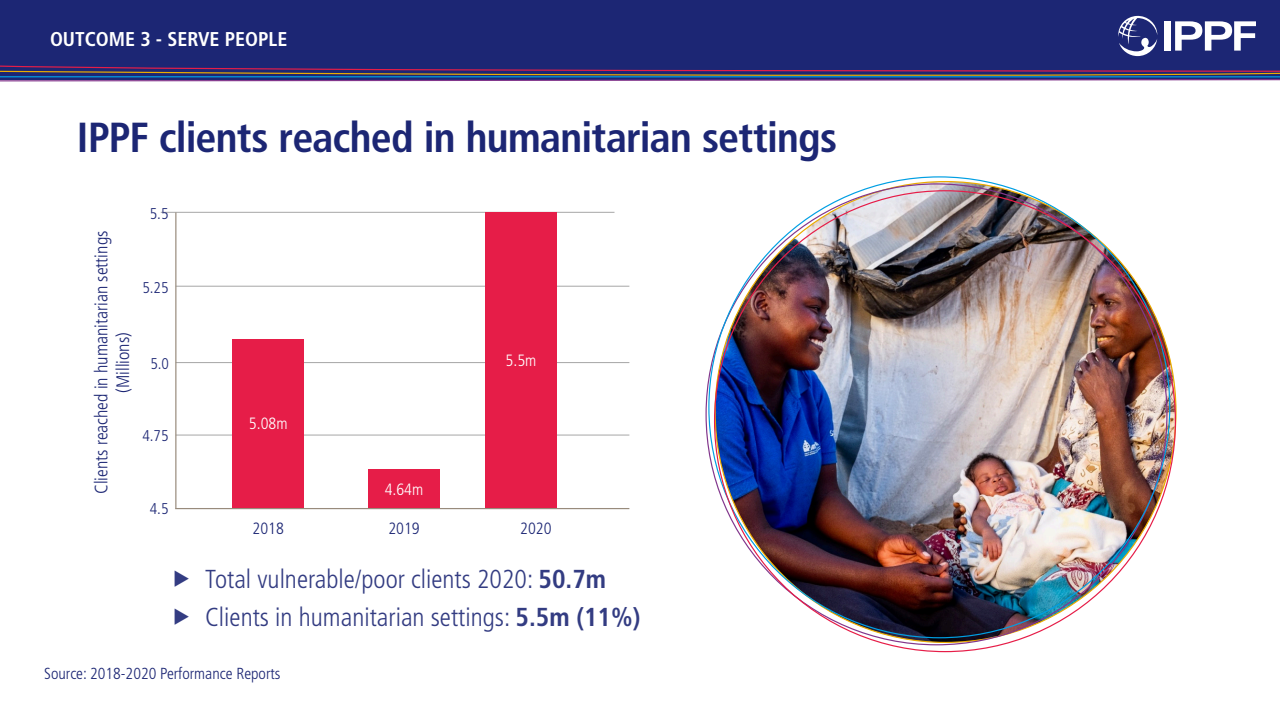
<style>
.page{position:relative;width:1280px;height:720px;background:#fff}
.page>*{position:absolute;margin:0;border:0;box-sizing:border-box;transform-origin:0 0}
.body-ol{font:700 condensed 42px "Frutiger LT Std";letter-spacing:-.02em;color:#1c2674}
.t1{font:300 condensed 26px "Frutiger LT Std";color:#333c82}
.t2{font:700 condensed 20px "Frutiger LT Std";color:#fff}
.t3{font:300 condensed 18px "Frutiger LT Std";color:#1c2674}
.t4{font:300 condensed 16.3px "Frutiger LT Std";color:#fff}
.t5{font:300 condensed 16.3px "Frutiger LT Std";color:#1c2674}
.t6{font:300 condensed 16px "Frutiger LT Std";color:#1c2674}
.t7{font:300 condensed 15.6px "Frutiger LT Std";color:#1c2674}
.s1{font-weight:700}
</style>
<div class="page">
<div style="left:0;top:0;width:1280px;height:80px;background:#1c2674"></div>
<div style="left:1164px;top:21px;width:7px;height:30px;background:#fff"></div>
<svg style="left:1175px;top:21px;width:81px;height:30px"></svg>
<svg style="left:1118px;top:15px;width:39px;height:41px"></svg>
<svg style="left:0;top:65px;width:1280px;height:17px"></svg>
<hr style="left:0;top:76px;width:1280px;height:1px;background:#009fe3">
<img style="left:715px;top:182px;width:461px;height:460px;border-radius:227px">
<hr style="left:176px;top:435px;width:453px;height:1px;background:#a6a6a6">
<hr style="left:176px;top:362px;width:453px;height:1px;background:#a6a6a6">
<hr style="left:176px;top:286px;width:453px;height:1px;background:#a6a6a6">
<hr style="left:161px;top:212px;width:454px;height:1px;background:#a6a6a6">
<div style="left:232px;top:339px;width:72px;height:170px;background:#e61d48"></div>
<div style="left:368px;top:469px;width:72px;height:40px;background:#e61d48"></div>
<div style="left:485px;top:213px;width:72px;height:295px;background:#e61d48"></div>
<hr style="left:175px;top:508px;width:454px;height:1px;background:#988b7c">
<hr style="left:175px;top:212px;width:1px;height:297px;background:#988b7c">
<p class="t2" style="left:50px;top:27px;width:239px">OUTCOME 3 - SERVE PEOPLE</p>
<p class="body-ol" style="left:77px;top:112px;width:762px">IPPF clients reached in humanitarian settings</p>
<p class="t3" style="left:91px;top:494px;width:265px;rotate:-90deg">Clients reached in humanitarian settings</p>
<p class="t3" style="left:113px;top:393px;width:62px;rotate:-90deg">(Millions)</p>
<p class="t7" style="left:150px;top:205px;width:20px">5.5</p>
<p class="t7" style="left:142px;top:278px;width:28px">5.25</p>
<p class="t7" style="left:150px;top:354px;width:20px">5.0</p>
<p class="t7" style="left:142px;top:427px;width:28px">4.75</p>
<p class="t7" style="left:150px;top:500px;width:20px">4.5</p>
<p class="t4" style="left:249px;top:415px;width:40px">5.08m</p>
<p class="t4" style="left:385px;top:480px;width:40px">4.64m</p>
<p class="t5" style="left:253px;top:519px;width:33px">2018</p>
<p class="t5" style="left:388px;top:519px;width:33px">2019</p>
<p class="t4" style="left:506px;top:351px;width:32px">5.5m</p>
<p class="t5" style="left:520px;top:519px;width:33px">2020</p>
<p class="t1" style="left:205px;top:564px;width:403px">Total vulnerable/poor clients 2020: <span class="s1">50.7m</span></p>
<p class="t1" style="left:205px;top:602px;width:437px">Clients in humanitarian settings: <span class="s1">5.5m (11%)</span></p>
<p class="t6" style="left:44px;top:665px;width:238px">Source: 2018-2020 Performance Reports</p>
</div>
